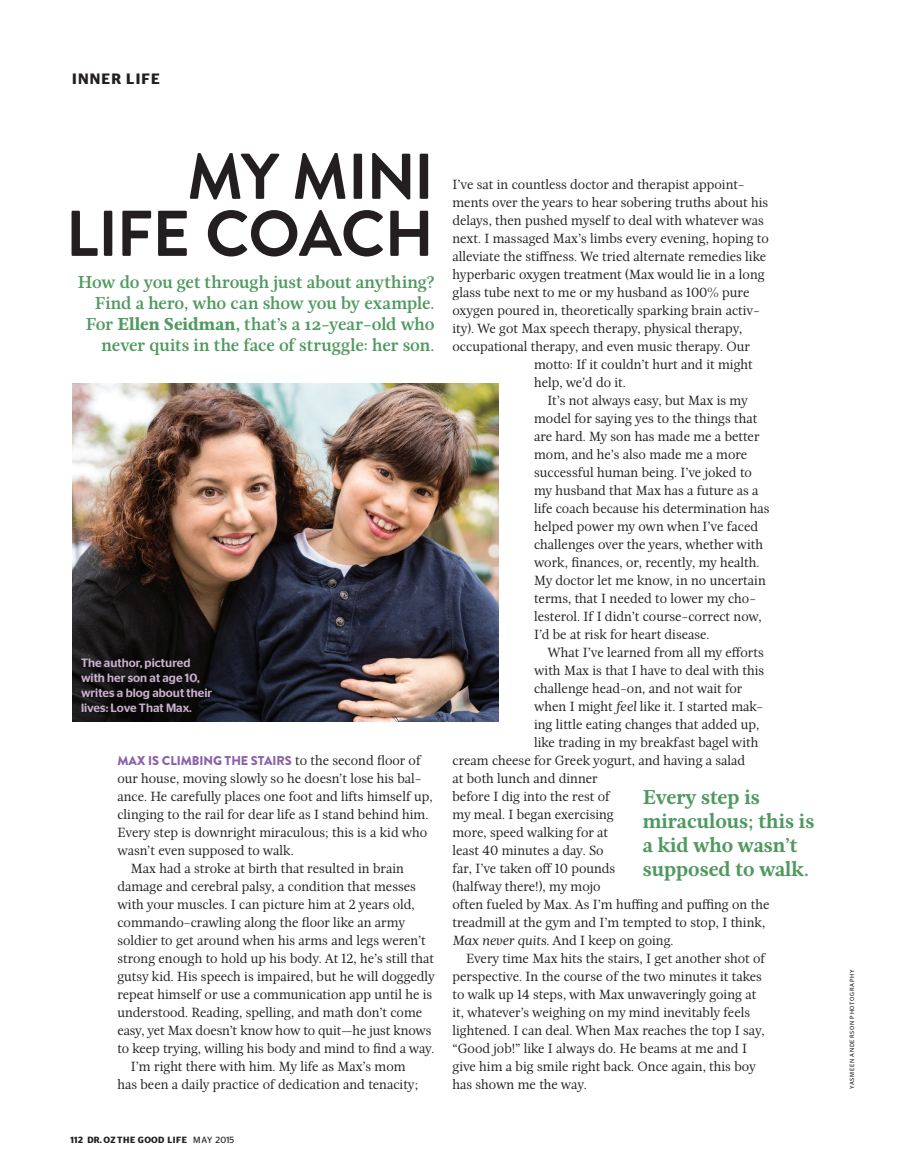
<style>
.page{position:relative;width:905px;height:1175px;background:#fff}
.page>*{position:absolute;margin:0;border:0;box-sizing:border-box;transform-origin:0 0}
.t1{font:700 64.5px/57px "Brandon Text";letter-spacing:-.015em;color:#231f20;text-align:right}
.t2{font:700 21px/24px "Nyte";color:#509960}
.t3{font:500 18px/21px "Nyte";letter-spacing:-.005em;color:#509960;text-align:right}
.t4{font:600 15px "Stag Sans";letter-spacing:.08em;color:#231f20}
.t5{font:300 13.8px "Nyte";color:#231f20}
.t6{font:900 12.75px "Brandon Text";letter-spacing:-.005em;color:#8c62aa}
.t7{font:500 12px/15px "Stag Sans";color:#ccb0d0}
.t8{font:600 9px "Stag Sans";letter-spacing:.045em;color:#231f20}
.t9{font:6px "Stag Sans";letter-spacing:.12em;color:#231f20}
.s1{font-weight:800}
.s2{font-family:"Nyte";font-weight:300;font-size:13.8px;color:#231f20}
.s3{font-weight:400}
.s4{font-style:italic}
</style>
<div class="page">
<img style="left:72px;top:383px;width:426px;height:339px">
<p class="t4" style="left:72px;top:70px;width:89px">INNER LIFE</p>
<h1 class="t1" style="left:66px;top:146px;width:369px">MY MINI<br>LIFE COACH</h1>
<h3 class="t3" style="left:78px;top:271px;width:358px">How do you get through just about anything?<br>Find a hero, who can show you by example.<br>For <span class="s1">Ellen Seidman,</span> that’s a 12-year-old who never quits in the face of struggle: her son.</h3>
<p class="t7" style="left:81px;top:655px;width:133px">The author, pictured with her son at age 10, writes a blog about their lives: Love That Max.</p>
<p class="t6" style="left:117px;top:752px;width:305px">MAX IS CLIMBING THE STAIRS <span class="s2">to the second floor of</span></p>
<p class="t5" style="left:117px;top:769px;width:305px">our house, moving slowly so he doesn’t lose his bal-</p>
<p class="t5" style="left:117px;top:787px;width:317px">ance. He carefully places one foot and lifts himself up,</p>
<p class="t5" style="left:117px;top:805px;width:312px">clinging to the rail for dear life as I stand behind him.</p>
<p class="t5" style="left:117px;top:823px;width:311px">Every step is downright miraculous; this is a kid who</p>
<p class="t5" style="left:117px;top:841px;width:178px">wasn’t even supposed to walk.</p>
<p class="t5" style="left:131px;top:859px;width:274px">Max had a stroke at birth that resulted in brain</p>
<p class="t5" style="left:117px;top:877px;width:300px">damage and cerebral palsy, a condition that messes</p>
<p class="t5" style="left:117px;top:895px;width:299px">with your muscles. I can picture him at 2 years old,</p>
<p class="t5" style="left:117px;top:913px;width:289px">commando-crawling along the floor like an army</p>
<p class="t5" style="left:117px;top:931px;width:310px">soldier to get around when his arms and legs weren’t</p>
<p class="t5" style="left:117px;top:949px;width:318px">strong enough to hold up his body. At 12, he’s still that</p>
<p class="t5" style="left:117px;top:967px;width:319px">gutsy kid. His speech is impaired, but he will doggedly</p>
<p class="t5" style="left:117px;top:985px;width:316px">repeat himself or use a communication app until he is</p>
<p class="t5" style="left:117px;top:1003px;width:306px">understood. Reading, spelling, and math don’t come</p>
<p class="t5" style="left:117px;top:1021px;width:315px">easy, yet Max doesn’t know how to quit—he just knows</p>
<p class="t5" style="left:117px;top:1039px;width:318px">to keep trying, willing his body and mind to find a way.</p>
<p class="t5" style="left:131px;top:1057px;width:276px">I’m right there with him. My life as Max’s mom</p>
<p class="t5" style="left:117px;top:1075px;width:302px">has been a daily practice of dedication and tenacity;</p>
<p class="t8" style="left:70px;top:1134px;width:165px">112 DR. OZ THE GOOD LIFE <span class="s3">MAY 2015</span></p>
<p class="t5" style="left:452px;top:175px;width:294px">I’ve sat in countless doctor and therapist appoint-</p>
<p class="t5" style="left:452px;top:193px;width:317px">ments over the years to hear sobering truths about his</p>
<p class="t5" style="left:452px;top:211px;width:313px">delays, then pushed myself to deal with whatever was</p>
<p class="t5" style="left:452px;top:229px;width:318px">next. I massaged Max’s limbs every evening, hoping to</p>
<p class="t5" style="left:452px;top:247px;width:315px">alleviate the stiffness. We tried alternate remedies like</p>
<p class="t5" style="left:452px;top:264px;width:314px">hyperbaric oxygen treatment (Max would lie in a long</p>
<p class="t5" style="left:452px;top:282px;width:298px">glass tube next to me or my husband as 100% pure</p>
<p class="t5" style="left:452px;top:300px;width:309px">oxygen poured in, theoretically sparking brain activ-</p>
<p class="t5" style="left:452px;top:318px;width:291px">ity). We got Max speech therapy, physical therapy,</p>
<p class="t5" style="left:452px;top:336px;width:299px">occupational therapy, and even music therapy. Our</p>
<p class="t5" style="left:534px;top:354px;width:220px">motto: If it couldn’t hurt and it might</p>
<p class="t5" style="left:534px;top:372px;width:93px">help, we’d do it.</p>
<p class="t5" style="left:547px;top:390px;width:202px">It’s not always easy, but Max is my</p>
<p class="t5" style="left:534px;top:408px;width:225px">model for saying yes to the things that</p>
<p class="t5" style="left:534px;top:426px;width:227px">are hard. My son has made me a better</p>
<p class="t5" style="left:534px;top:444px;width:215px">mom, and he’s also made me a more</p>
<p class="t5" style="left:534px;top:462px;width:219px">successful human being. I’ve joked to</p>
<p class="t5" style="left:534px;top:480px;width:226px">my husband that Max has a future as a</p>
<p class="t5" style="left:534px;top:498px;width:237px">life coach because his determination has</p>
<p class="t5" style="left:534px;top:516px;width:225px">helped power my own when I’ve faced</p>
<p class="t5" style="left:534px;top:534px;width:230px">challenges over the years, whether with</p>
<p class="t5" style="left:534px;top:552px;width:227px">work, finances, or, recently, my health.</p>
<p class="t5" style="left:534px;top:570px;width:233px">My doctor let me know, in no uncertain</p>
<p class="t5" style="left:534px;top:588px;width:223px">terms, that I needed to lower my cho-</p>
<p class="t5" style="left:534px;top:606px;width:229px">lesterol. If I didn’t course-correct now,</p>
<p class="t5" style="left:534px;top:624px;width:177px">I’d be at risk for heart disease.</p>
<p class="t5" style="left:547px;top:642px;width:218px">What I’ve learned from all my efforts</p>
<p class="t5" style="left:534px;top:660px;width:232px">with Max is that I have to deal with this</p>
<p class="t5" style="left:534px;top:678px;width:210px">challenge head-on, and not wait for</p>
<p class="t5" style="left:534px;top:696px;width:231px">when I might <span class="s4">feel</span> like it. I started mak-</p>
<p class="t5" style="left:534px;top:714px;width:227px">ing little eating changes that added up,</p>
<p class="t5" style="left:534px;top:732px;width:226px">like trading in my breakfast bagel with</p>
<p class="t5" style="left:452px;top:750px;width:294px">cream cheese for Greek yogurt, and having a salad</p>
<p class="t5" style="left:452px;top:768px;width:147px">at both lunch and dinner</p>
<p class="t5" style="left:452px;top:786px;width:159px">before I dig into the rest of</p>
<p class="t5" style="left:452px;top:804px;width:163px">my meal. I began exercising</p>
<p class="t5" style="left:452px;top:822px;width:157px">more, speed walking for at</p>
<p class="t5" style="left:452px;top:840px;width:153px">least 40 minutes a day. So</p>
<p class="t5" style="left:452px;top:858px;width:164px">far, I’ve taken off 10 pounds</p>
<p class="t5" style="left:452px;top:876px;width:150px">(halfway there!), my mojo</p>
<p class="t5" style="left:452px;top:894px;width:318px">often fueled by Max. As I’m huffing and puffing on the</p>
<p class="t5" style="left:452px;top:912px;width:314px">treadmill at the gym and I’m tempted to stop, I think,</p>
<p class="t5" style="left:452px;top:930px;width:222px"><span class="s4">Max never quits</span>. And I keep on going.</p>
<p class="t5" style="left:466px;top:948px;width:301px">Every time Max hits the stairs, I get another shot of</p>
<p class="t5" style="left:452px;top:966px;width:311px">perspective. In the course of the two minutes it takes</p>
<p class="t5" style="left:452px;top:984px;width:305px">to walk up 14 steps, with Max unwaveringly going at</p>
<p class="t5" style="left:452px;top:1002px;width:299px">it, whatever’s weighing on my mind inevitably feels</p>
<p class="t5" style="left:452px;top:1020px;width:313px">lightened. I can deal. When Max reaches the top I say,</p>
<p class="t5" style="left:452px;top:1038px;width:296px">“Good job!” like I always do. He beams at me and I</p>
<p class="t5" style="left:452px;top:1056px;width:305px">give him a big smile right back. Once again, this boy</p>
<p class="t5" style="left:452px;top:1074px;width:136px">has shown me the way.</p>
<h2 class="t2" style="left:642px;top:784px;width:173px">Every step is miraculous; this is a kid who wasn’t supposed to walk.</h2>
<p class="t9" style="left:848px;top:1089px;width:121px;rotate:-90deg">YASMEEN ANDERSON PHOTOGRAPHY</p>
</div>
